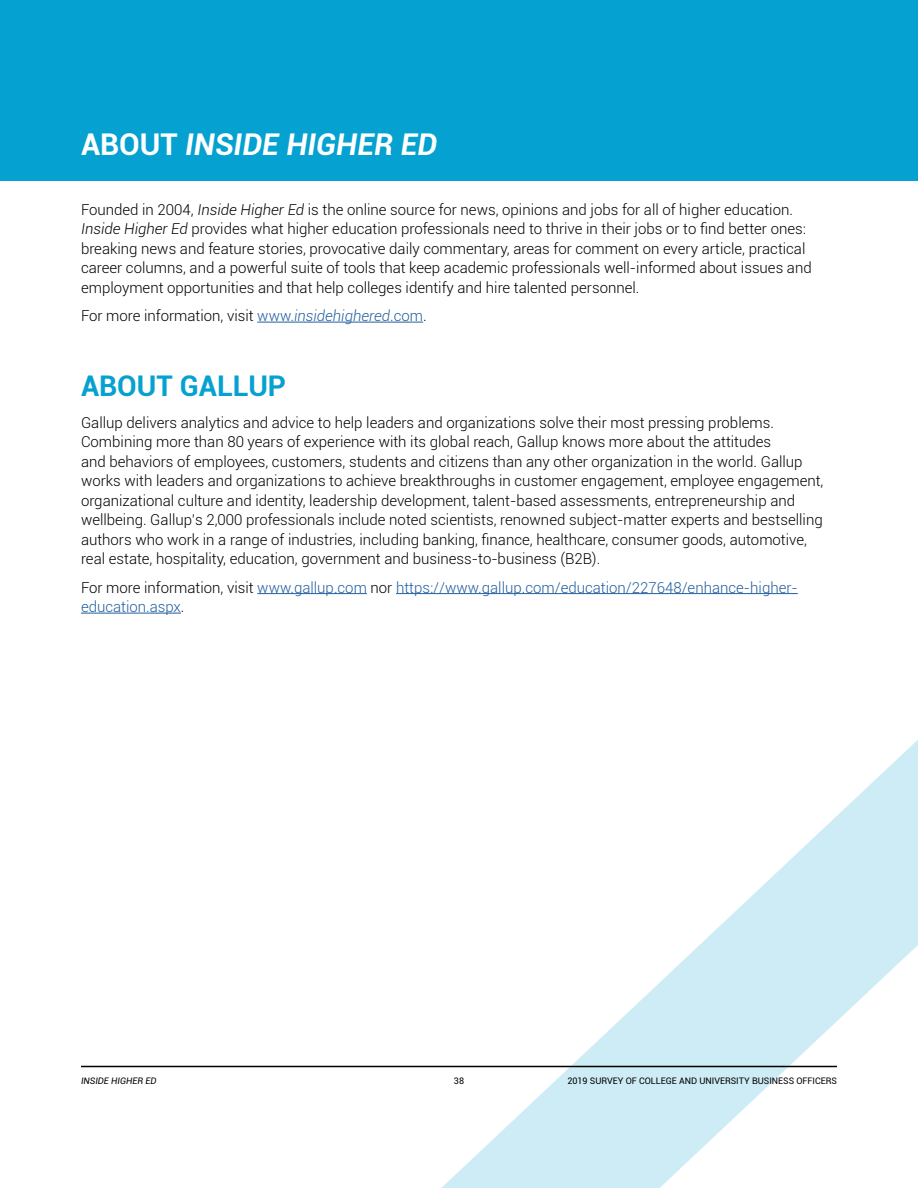
<style>
.page{position:relative;width:918px;height:1188px;background:#fff}
.page>*{position:absolute;margin:0;border:0;box-sizing:border-box;transform-origin:0 0}
.t1{font:italic 700 30px "Roboto";color:#fff}
.t2{font:700 28.5px "Roboto";color:#05a1d1}
.t3{font:300 15px/19.5px "Roboto";color:#000}
.t4{font:300 15px/19.5px "Roboto";color:#215e9e}
.t5{font:9px "Roboto";color:#000}
.t6{font:italic 9px "Roboto";color:#000}
.s1{font-style:normal}
.s2{font-style:italic}
.s3{color:#215e9e}
.s4{font-style:italic;color:#215e9e}
.s5{color:#000}
</style>
<div class="page">
<svg style="left:422px;top:740px;width:496px;height:448px"></svg>
<div style="left:0;top:0;width:918px;height:181px;background:#05a1d1"></div>
<hr style="left:81px;top:1066px;width:756px;height:1px;background:#000">
<hr style="left:257px;top:322px;width:166px;height:1px;background:#215e9e">
<hr style="left:257px;top:593px;width:110px;height:1px;background:#215e9e">
<hr style="left:396px;top:593px;width:402px;height:1px;background:#215e9e">
<hr style="left:81px;top:613px;width:100px;height:1px;background:#215e9e">
<h1 class="t1" style="left:81px;top:123px;width:358px"><span class="s1">ABOUT</span> INSIDE HIGHER ED</h1>
<p class="t3" style="left:81px;top:199px;width:732px">Founded in 2004, <span class="s2">Inside Higher Ed</span> is the online source for news, opinions and jobs for all of higher education.<br><span class="s2">Inside Higher Ed</span> provides what higher education professionals need to thrive in their jobs or to find better ones: breaking news and feature stories, provocative daily commentary, areas for comment on every article, practical career columns, and a powerful suite of tools that keep academic professionals well-informed about issues and employment opportunities and that help colleges identify and hire talented personnel.</p>
<p class="t3" style="left:81px;top:305px;width:347px">For more information, visit <span class="s3">www.</span><span class="s4">insidehighered</span><span class="s3">.com</span>.</p>
<h2 class="t2" style="left:81px;top:366px;width:207px">ABOUT GALLUP</h2>
<p class="t3" style="left:81px;top:412px;width:744px">Gallup delivers analytics and advice to help leaders and organizations solve their most pressing problems.<br>Combining more than 80 years of experience with its global reach, Gallup knows more about the attitudes<br>and behaviors of employees, customers, students and citizens than any other organization in the world. Gallup works with leaders and organizations to achieve breakthroughs in customer engagement, employee engagement, organizational culture and identity, leadership development, talent-based assessments, entrepreneurship and wellbeing. Gallup’s 2,000 professionals include noted scientists, renowned subject-matter experts and bestselling authors who work in a range of industries, including banking, finance, healthcare, consumer goods, automotive, real estate, hospitality, education, government and business-to-business (B2B).</p>
<p class="t4" style="left:81px;top:577px;width:718px"><span class="s5">For more information, visit</span> www.gallup.com <span class="s5">nor</span> https://www.gallup.com/education/227648/enhance-higher&shy;education.aspx<span class="s5">.</span></p>
<p class="t6" style="left:81px;top:1075px;width:77px">INSIDE HIGHER ED</p>
<p class="t5" style="left:454px;top:1075px;width:12px">38</p>
<p class="t5" style="left:567px;top:1075px;width:271px">2019 SURVEY OF COLLEGE AND UNIVERSITY BUSINESS OFFICERS</p>
</div>
